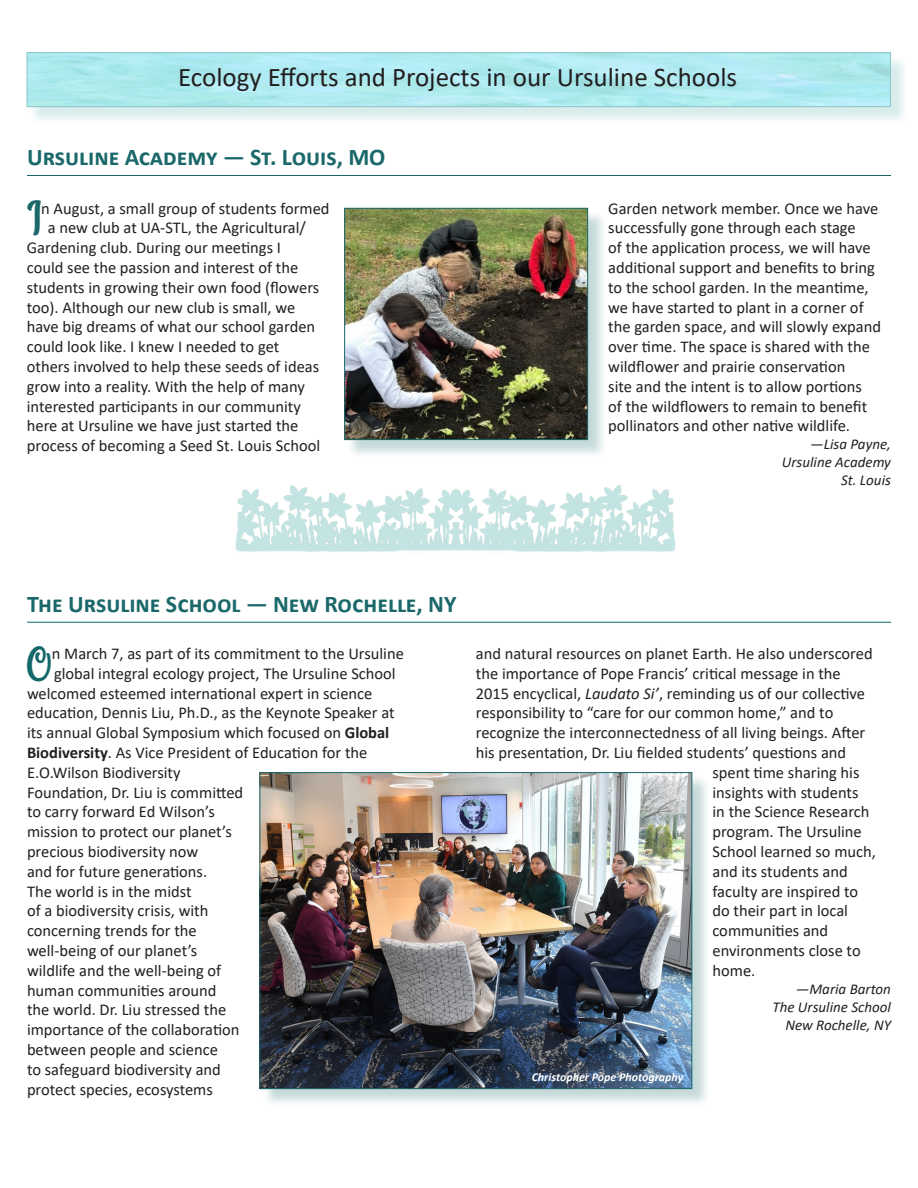
<style>
.page{position:relative;width:918px;height:1188px;background:#fff}
.page>*{position:absolute;margin:0;border:0;box-sizing:border-box;transform-origin:0 0}
.t1{font:39.9px "Butter Chicken";color:#1b686a}
.t2{font:39.9px "Butter Chicken";color:#14686a}
.t3{font:27px "Calibri";color:#231f20}
.t4{font:700 24px "Calibri";color:#1b686a}
.t5{font:16.5px/19.8px "Calibri";color:#231f20}
.t6{font:italic 15px/18px "Calibri";color:#231f20;text-align:right}
.t7{font:italic 700 12px "Calibri";color:#fff}
.s1{font-weight:700}
.s2{font-style:italic}
</style>
<div class="page">
<div style="left:29px;top:54px;width:880px;height:72px;background:#1f9295;opacity:.35"></div>
<img style="left:28px;top:54px;width:861px;height:51px">
<div style="left:346px;top:210px;width:261px;height:249px;background:#1b686a;opacity:.25"></div>
<img style="left:346px;top:210px;width:240px;height:228px">
<div style="left:344px;top:208px;width:244px;height:232px;border:1px solid #1b686a"></div>
<hr style="left:27px;top:175px;width:864px;height:1px;background:#14686a">
<hr style="left:27px;top:622px;width:864px;height:1px;background:#14686a">
<div style="left:262px;top:774px;width:449px;height:334px;background:#1b686a;opacity:.25"></div>
<img style="left:262px;top:774px;width:428px;height:313px">
<div style="left:260px;top:772px;width:432px;height:317px;border:1px solid #1b686a"></div>
<img style="left:235px;top:485px;width:217px;height:67px">
<img style="left:452px;top:485px;width:224px;height:67px">
<p class="t3" style="left:178px;top:59px;width:560px">Ecology Efforts and Projects in our Ursuline Schools</p>
<p class="t4" style="left:27px;top:140px;width:360px">Ursuline Academy — St. Louis, MO</p>
<p class="t1" style="left:27px;top:196px;width:16px">I</p>
<p class="t5" style="left:41px;top:198px;width:290px">n August, a small group of students formed</p>
<p class="t5" style="left:48px;top:218px;width:260px">a new club at UA-STL, the Agricultural/</p>
<p class="t5" style="left:27px;top:237px;width:256px">Gardening club. During our meetings I</p>
<p class="t5" style="left:27px;top:257px;width:273px">could see the passion and interest of the</p>
<p class="t5" style="left:27px;top:277px;width:294px">students in growing their own food (flowers</p>
<p class="t5" style="left:27px;top:297px;width:270px">too). Although our new club is small, we</p>
<p class="t5" style="left:27px;top:317px;width:290px">have big dreams of what our school garden</p>
<p class="t5" style="left:27px;top:336px;width:254px">could look like. I knew I needed to get</p>
<p class="t5" style="left:27px;top:356px;width:294px">others involved to help these seeds of ideas</p>
<p class="t5" style="left:27px;top:376px;width:280px">grow into a reality. With the help of many</p>
<p class="t5" style="left:27px;top:396px;width:275px">interested participants in our community</p>
<p class="t5" style="left:27px;top:416px;width:273px">here at Ursuline we have just started the</p>
<p class="t5" style="left:27px;top:435px;width:295px">process of becoming a Seed St. Louis School</p>
<p class="t5" style="left:608px;top:198px;width:274px">Garden network member. Once we have successfully gone through each stage<br>of the application process, we will have additional support and benefits to bring to the school garden. In the meantime, we have started to plant in a corner of the garden space, and will slowly expand over time. The space is shared with the wildflower and prairie conservation<br>site and the intent is to allow portions<br>of the wildflowers to remain to benefit pollinators and other native wildlife.</p>
<p class="t6" style="left:810px;top:435px;width:82px">—Lisa Payne,</p>
<p class="t6" style="left:782px;top:453px;width:111px">Ursuline Academy<br>St. Louis</p>
<p class="t4" style="left:27px;top:587px;width:431px">The Ursuline School — New Rochelle, NY</p>
<p class="t2" style="left:27px;top:642px;width:26px">O</p>
<p class="t5" style="left:52px;top:643px;width:354px">n March 7, as part of its commitment to the Ursuline</p>
<p class="t5" style="left:54px;top:663px;width:343px">global integral ecology project, The Ursuline School</p>
<p class="t5" style="left:27px;top:683px;width:347px">welcomed esteemed international expert in science</p>
<p class="t5" style="left:27px;top:703px;width:369px">education, Dennis Liu, Ph.D., as the Keynote Speaker at</p>
<p class="t5" style="left:27px;top:722px;width:364px">its annual Global Symposium which focused on <span class="s1">Global</span></p>
<p class="t5" style="left:27px;top:742px;width:342px"><span class="s1">Biodiversity</span>. As Vice President of Education for the</p>
<p class="t5" style="left:27px;top:762px;width:155px">E.O.Wilson Biodiversity</p>
<p class="t5" style="left:27px;top:782px;width:218px">Foundation, Dr. Liu is committed</p>
<p class="t5" style="left:27px;top:802px;width:189px">to carry forward Ed Wilson’s</p>
<p class="t5" style="left:27px;top:821px;width:206px">mission to protect our planet’s</p>
<p class="t5" style="left:27px;top:841px;width:173px">precious biodiversity now</p>
<p class="t5" style="left:27px;top:861px;width:182px">and for future generations.</p>
<p class="t5" style="left:27px;top:881px;width:166px">The world is in the midst</p>
<p class="t5" style="left:27px;top:901px;width:183px">of a biodiversity crisis, with</p>
<p class="t5" style="left:27px;top:920px;width:171px">concerning trends for the</p>
<p class="t5" style="left:27px;top:940px;width:172px">well-being of our planet’s</p>
<p class="t5" style="left:27px;top:960px;width:196px">wildlife and the well-being of</p>
<p class="t5" style="left:27px;top:980px;width:191px">human communities around</p>
<p class="t5" style="left:27px;top:1000px;width:201px">the world. Dr. Liu stressed the</p>
<p class="t5" style="left:27px;top:1019px;width:214px">importance of the collaboration</p>
<p class="t5" style="left:27px;top:1039px;width:193px">between people and science</p>
<p class="t5" style="left:27px;top:1059px;width:195px">to safeguard biodiversity and</p>
<p class="t5" style="left:27px;top:1079px;width:187px">protect species, ecosystems</p>
<p class="t5" style="left:476px;top:643px;width:398px">and natural resources on planet Earth. He also underscored</p>
<p class="t5" style="left:476px;top:663px;width:366px">the importance of Pope Francis’ critical message in the</p>
<p class="t5" style="left:476px;top:683px;width:391px">2015 encyclical, <span class="s2">Laudato Si’</span>, reminding us of our collective</p>
<p class="t5" style="left:476px;top:703px;width:359px">responsibility to “care for our common home,” and to</p>
<p class="t5" style="left:476px;top:722px;width:391px">recognize the interconnectedness of all living beings. After</p>
<p class="t5" style="left:476px;top:742px;width:372px">his presentation, Dr. Liu fielded students’ questions and</p>
<p class="t5" style="left:712px;top:762px;width:149px">spent time sharing his</p>
<p class="t5" style="left:712px;top:782px;width:148px">insights with students</p>
<p class="t5" style="left:712px;top:802px;width:159px">in the Science Research</p>
<p class="t5" style="left:712px;top:821px;width:151px">program. The Ursuline</p>
<p class="t5" style="left:712px;top:841px;width:165px">School learned so much,</p>
<p class="t5" style="left:712px;top:861px;width:137px">and its students and</p>
<p class="t5" style="left:712px;top:881px;width:147px">faculty are inspired to</p>
<p class="t5" style="left:712px;top:901px;width:137px">do their part in local</p>
<p class="t5" style="left:712px;top:920px;width:117px">communities and</p>
<p class="t5" style="left:712px;top:940px;width:150px">environments close to</p>
<p class="t5" style="left:712px;top:960px;width:44px">home.</p>
<p class="t6" style="left:796px;top:979px;width:97px">—Maria Barton</p>
<p class="t6" style="left:772px;top:997px;width:120px">The Ursuline School<br>New Rochelle, NY</p>
<p class="t7" style="left:532px;top:1069px;width:153px">Christopher Pope Photography</p>
</div>
